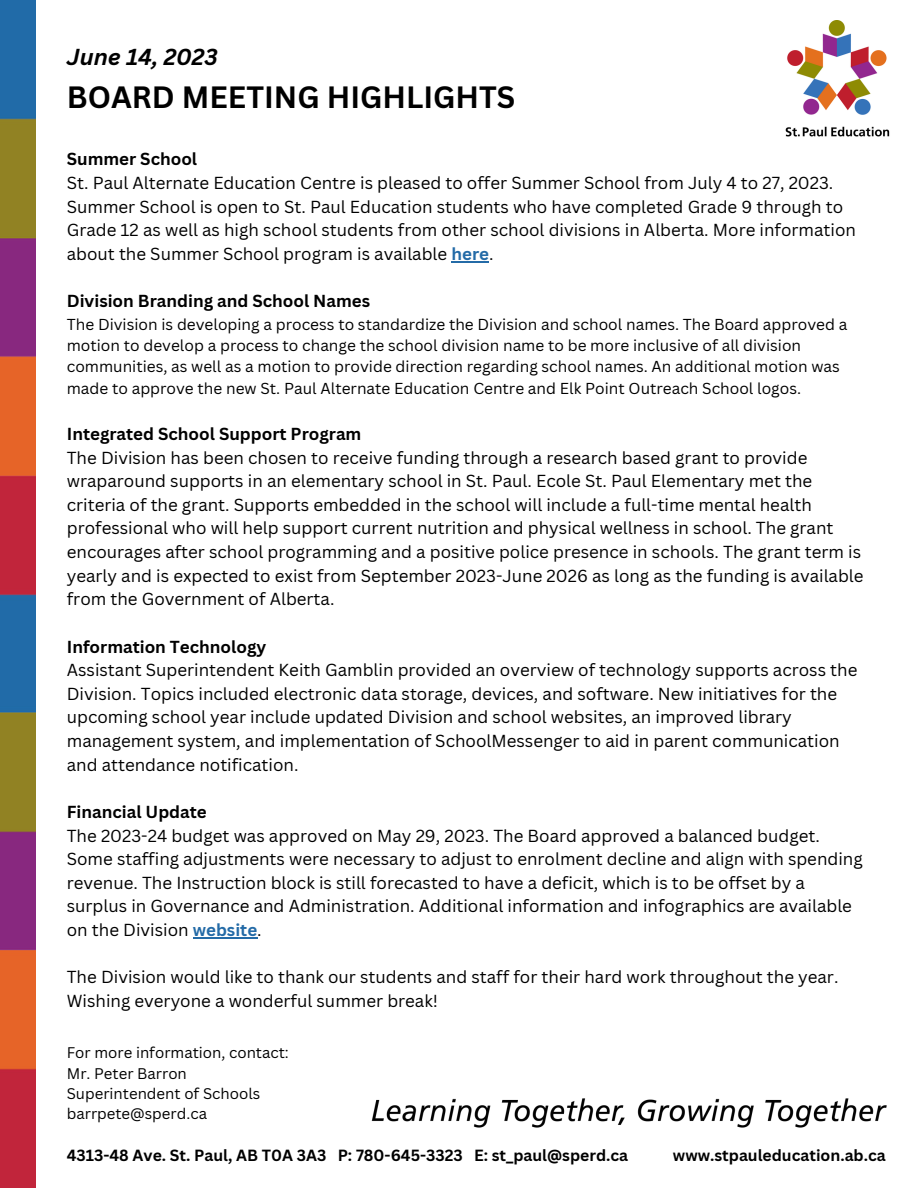
<style>
.page{position:relative;width:918px;height:1188px;background:#fff}
.page>*{position:absolute;margin:0;border:0;box-sizing:border-box;transform-origin:0 0}
.t1{font:700 30px "Canva Sans";color:#000}
.t2{font:italic 700 22.5px "Canva Sans";color:#000}
.t3{font:16.95px/23.7px "Canva Sans";color:#000}
.t4{font:700 16.95px "Canva Sans";color:#000}
.t5{font:700 15.75px "Canva Sans";color:#000}
.t6{font:15.45px/21.3px "Canva Sans";color:#000}
.t7{font:15px "Canva Sans";color:#000}
.s1{font-weight:700;color:#246ba7}
</style>
<div class="page">
<img style="left:0;top:0;width:36px;height:1188px">
<img style="left:786px;top:21px;width:104px;height:116px">
<img style="left:371px;top:1098px;width:516px;height:30px">
<hr style="left:451px;top:261px;width:38px;height:1px;background:#246ba7">
<hr style="left:193px;top:937px;width:64px;height:1px;background:#246ba7">
<p class="t2" style="left:67px;top:41px;width:152px">June 14, 2023</p>
<p class="t1" style="left:67px;top:76px;width:450px">BOARD MEETING HIGHLIGHTS</p>
<p class="t4" style="left:67px;top:147px;width:132px">Summer School</p>
<p class="t3" style="left:67px;top:171px;width:791px">St. Paul Alternate Education Centre is pleased to offer Summer School from July 4 to 27, 2023.<br>Summer School is open to St. Paul Education students who have completed Grade 9 through to Grade 12 as well as high school students from other school divisions in Alberta. More information about the Summer School program is available <span class="s1">here</span>.</p>
<p class="t4" style="left:67px;top:289px;width:305px">Division Branding and School Names</p>
<p class="t6" style="left:67px;top:313px;width:782px">The Division is developing a process to standardize the Division and school names. The Board approved a motion to develop a process to change the school division name to be more inclusive of all division communities, as well as a motion to provide direction regarding school names. An additional motion was made to approve the new St. Paul Alternate Education Centre and Elk Point Outreach School logos.</p>
<p class="t4" style="left:67px;top:422px;width:296px">Integrated School Support Program</p>
<p class="t3" style="left:67px;top:445px;width:798px">The Division has been chosen to receive funding through a research based grant to provide wraparound supports in an elementary school in St. Paul. Ecole St. Paul Elementary met the criteria of the grant. Supports embedded in the school will include a full-time mental health professional who will help support current nutrition and physical wellness in school. The grant encourages after school programming and a positive police presence in schools. The grant term is yearly and is expected to exist from September 2023-June 2026 as long as the funding is available from the Government of Alberta.</p>
<p class="t4" style="left:67px;top:634px;width:201px">Information Technology</p>
<p class="t3" style="left:67px;top:658px;width:792px">Assistant Superintendent Keith Gamblin provided an overview of technology supports across the Division. Topics included electronic data storage, devices, and software. New initiatives for the upcoming school year include updated Division and school websites, an improved library management system, and implementation of SchoolMessenger to aid in parent communication and attendance notification.</p>
<p class="t4" style="left:67px;top:800px;width:142px">Financial Update</p>
<p class="t3" style="left:67px;top:823px;width:797px">The 2023-24 budget was approved on May 29, 2023. The Board approved a balanced budget.<br>Some staffing adjustments were necessary to adjust to enrolment decline and align with spending revenue. The Instruction block is still forecasted to have a deficit, which is to be offset by a surplus in Governance and Administration. Additional information and infographics are available on the Division <span class="s1">website</span>.</p>
<p class="t3" style="left:67px;top:965px;width:773px">The Division would like to thank our students and staff for their hard work throughout the year.<br>Wishing everyone a wonderful summer break!</p>
<p class="t7" style="left:67px;top:1042px;width:224px">For more information, contact:</p>
<p class="t7" style="left:67px;top:1063px;width:122px">Mr. Peter Barron</p>
<p class="t7" style="left:67px;top:1083px;width:195px">Superintendent of Schools</p>
<p class="t7" style="left:67px;top:1103px;width:142px">barrpete@sperd.ca</p>
<p class="t5" style="left:67px;top:1144px;width:563px">4313-48 Ave. St. Paul, AB T0A 3A3 P: 780-645-3323 E: st_paul@sperd.ca</p>
<p class="t5" style="left:673px;top:1144px;width:214px">www.stpauleducation.ab.ca</p>
</div>
